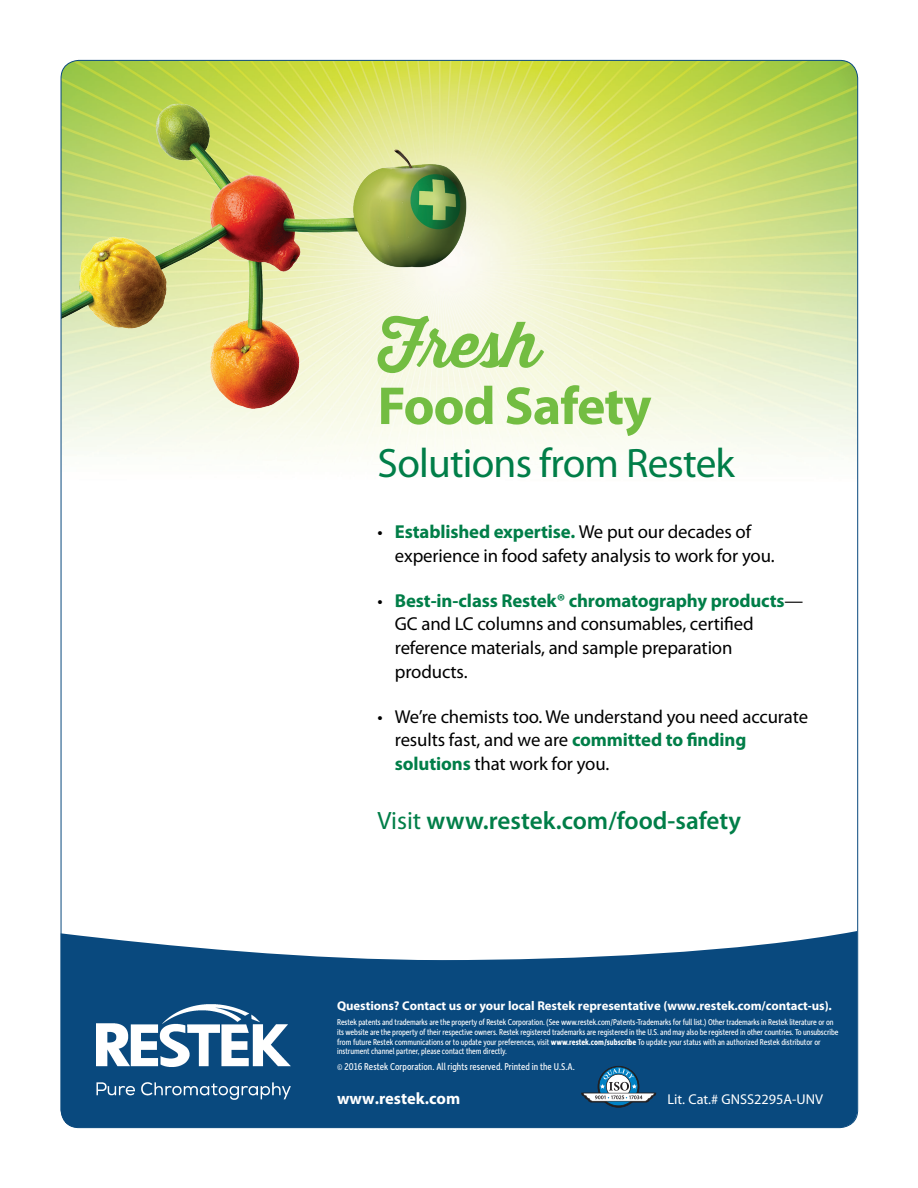
<style>
.page{position:relative;width:918px;height:1188px;background:#fff}
.page>*{position:absolute;margin:0;border:0;box-sizing:border-box;transform-origin:0 0}
.t1{font:700 63px "Thirsty Script";color:#73bd42}
.t2{font:700 53.85px "Myriad Pro";letter-spacing:-.02em;color:#73bd42}
.t3{font:41.25px "Myriad Pro";letter-spacing:-.02em;color:#017e48}
.Subheading{font:600 25.2px "Myriad Pro";color:#017e48}
.t4{font:18.75px/23.5px "Myriad Pro";letter-spacing:-.005em;color:#000}
.t5{font:700 16.5px "Myriad Pro";color:#fff}
.t6{font:14.25px "Myriad Pro";color:#fff}
.t7{font:700 12.75px "Myriad Pro";letter-spacing:-.005em;color:#fff}
.t8{font:10.5px "Depot New Condensed";color:#fff}
.t9{font:9px/9.8px "Depot New Condensed";letter-spacing:-.01em;color:#fff}
.s1{font-weight:700;color:#017e48}
.s2{font-weight:400}
.s3{font-weight:700}
</style>
<div class="page">
<img style="left:61px;top:60px;width:797px;height:397px">
<svg style="left:61px;top:931px;width:796px;height:197px;background:#255e8d"></svg>
<img style="left:96px;top:1004px;width:195px;height:95px">
<svg style="left:581px;top:1066px;width:75px;height:42px;background:#477597"></svg>
<p class="t1" style="left:378px;top:297px;width:164px">Fresh</p>
<p class="t2" style="left:378px;top:376px;width:275px">Food Safety</p>
<p class="t3" style="left:378px;top:441px;width:359px">Solutions from Restek</p>
<p class="t4" style="left:395px;top:520px;width:381px;text-indent:-17px">• <span class="s1">Established expertise.</span> We put our decades of experience in food safety analysis to work for you.</p>
<p class="t4" style="left:395px;top:589px;width:410px;text-indent:-17px">• <span class="s1">Best-in-class Restek® chromatography products</span>— GC and LC columns and consumables, certified reference materials, and sample preparation products.</p>
<p class="t4" style="left:395px;top:705px;width:415px;text-indent:-17px">• We’re chemists too. We understand you need accurate results fast, and we are <span class="s1">committed to finding solutions</span> that work for you.</p>
<p class="Subheading" style="left:378px;top:807px;width:365px"><span class="s2">Visit</span> www.restek.com/food-safety</p>
<p class="t7" style="left:337px;top:998px;width:496px">Questions? Contact us or your local Restek representative (www.restek.com/contact-us).</p>
<p class="t9" style="left:337px;top:1017px;width:503px">Restek patents and trademarks are the property of Restek Corporation. (See www.restek.com/Patents-Trademarks for full list.) Other trademarks in Restek literature or on its website are the property of their respective owners. Restek registered trademarks are registered in the U.S. and may also be registered in other countries. To unsubscribe from future Restek communications or to update your preferences, visit <span class="s3">www.restek.com/subscribe</span> To update your status with an authorized Restek distributor or instrument channel partner, please contact them directly.</p>
<p class="t8" style="left:337px;top:1060px;width:239px">© 2016 Restek Corporation. All rights reserved. Printed in the U.S.A.</p>
<p class="t5" style="left:337px;top:1089px;width:125px">www.restek.com</p>
<p class="t6" style="left:667px;top:1091px;width:157px">Lit. Cat.# GNSS2295A-UNV</p>
</div>
